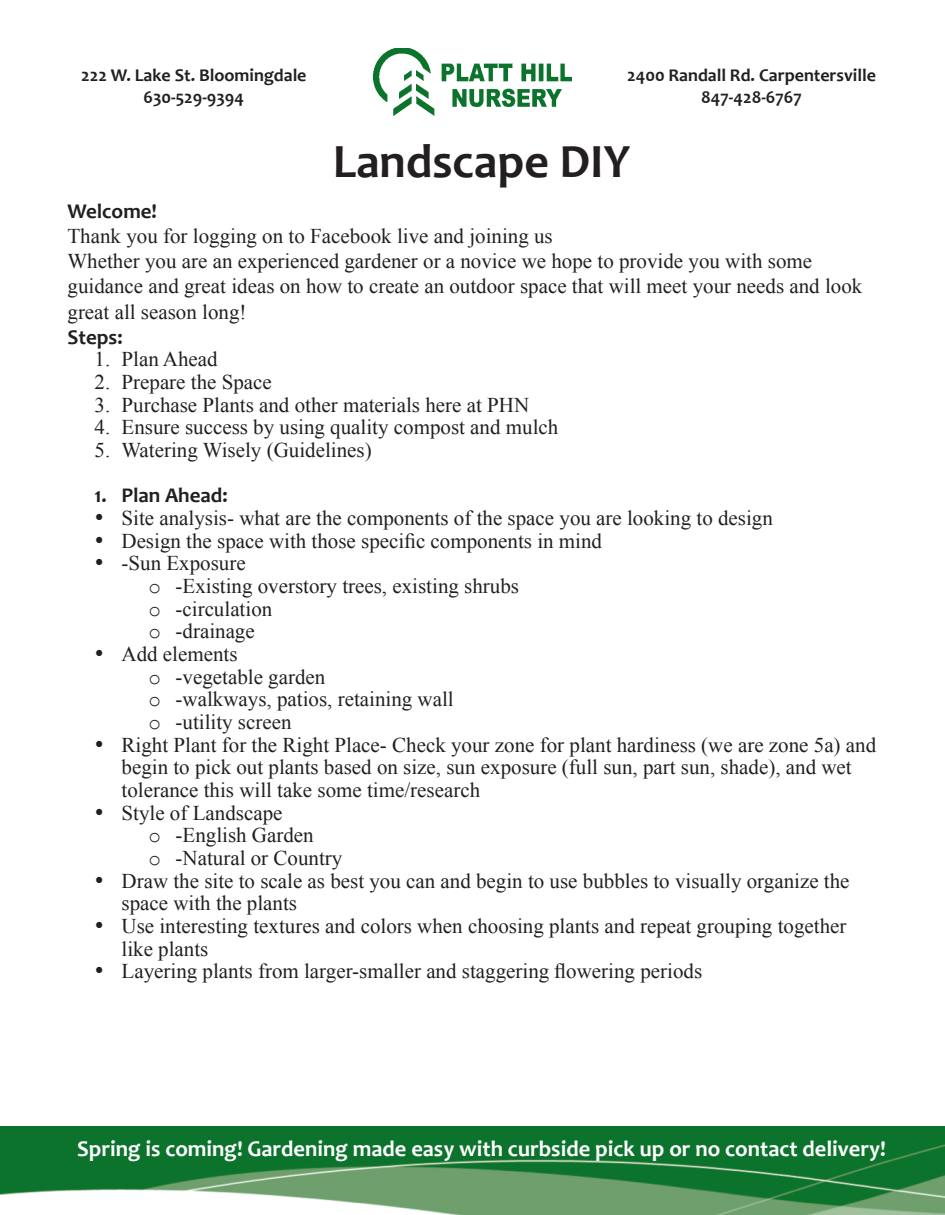
<style>
.page{position:relative;width:945px;height:1215px;background:#fff}
.page>*{position:absolute;margin:0;border:0;box-sizing:border-box;transform-origin:0 0}
.t1{font:700 48px "Candara";color:#231f20}
.t2{font:700 22.5px "Candara";color:#fff}
.t3{font:21px/22.6px "Times New Roman";color:#231f20}
.t4{font:700 21px "Candara";color:#231f20}
.t5{font:700 18px/21.6px "Candara";color:#231f20;text-align:center}
.s1{font-family:"Courier New"}
</style>
<div class="page">
<img style="left:373px;top:48px;width:199px;height:67px">
<img style="left:0;top:1126px;width:945px;height:1px">
<img style="left:0;top:1127px;width:945px;height:88px">
<p class="t5" style="left:81px;top:64px;width:227px">222 W. Lake St. Bloomingdale<br>630-529-9394</p>
<p class="t5" style="left:627px;top:64px;width:250px">2400 Randall Rd. Carpentersville<br>847-428-6767</p>
<h1 class="t1" style="left:333px;top:131px;width:299px">Landscape DIY</h1>
<p class="t4" style="left:68px;top:198px;width:91px">Welcome!</p>
<p class="t3" style="left:68px;top:223px;width:796px;line-height:25.2px">Thank you for logging on to Facebook live and joining us<br>Whether you are an experienced gardener or a novice we hope to provide you with some guidance and great ideas on how to create an outdoor space that will meet your needs and look great all season long!</p>
<p class="t4" style="left:68px;top:324px;width:57px">Steps:</p>
<p class="t3" style="left:95px;top:348px;width:125px">1. Plan Ahead</p>
<p class="t3" style="left:95px;top:370px;width:179px">2. Prepare the Space</p>
<p class="t3" style="left:95px;top:393px;width:436px">3. Purchase Plants and other materials here at PHN</p>
<p class="t3" style="left:95px;top:416px;width:465px">4. Ensure success by using quality compost and mulch</p>
<p class="t3" style="left:95px;top:438px;width:279px">5. Watering Wisely (Guidelines)</p>
<p class="t4" style="left:95px;top:482px;width:135px">1. Plan Ahead:</p>
<p class="t3" style="left:95px;top:506px;width:680px">• Site analysis- what are the components of the space you are looking to design</p>
<p class="t3" style="left:95px;top:529px;width:509px">• Design the space with those specific components in mind</p>
<p class="t3" style="left:149px;top:552px;width:372px;text-indent:-54px">• -Sun Exposure<br><span class="s1">o</span> -Existing overstory trees, existing shrubs <span class="s1">o</span> -circulation<br><span class="s1">o</span> -drainage</p>
<p class="t3" style="left:149px;top:642px;width:307px;text-indent:-54px">• Add elements<br><span class="s1">o</span> -vegetable garden<br><span class="s1">o</span> -walkways, patios, retaining wall <span class="s1">o</span> -utility screen</p>
<p class="t3" style="left:122px;top:733px;width:756px;text-indent:-27px">• Right Plant for the Right Place- Check your zone for plant hardiness (we are zone 5a) and begin to pick out plants based on size, sun exposure (full sun, part sun, shade), and wet tolerance this will take some time/research</p>
<p class="t3" style="left:149px;top:801px;width:195px;text-indent:-54px">• Style of Landscape<br><span class="s1">o</span> -English Garden<br><span class="s1">o</span> -Natural or Country</p>
<p class="t3" style="left:122px;top:869px;width:730px;text-indent:-27px">• Draw the site to scale as best you can and begin to use bubbles to visually organize the space with the plants</p>
<p class="t3" style="left:122px;top:914px;width:726px;text-indent:-27px">• Use interesting textures and colors when choosing plants and repeat grouping together like plants</p>
<p class="t3" style="left:95px;top:959px;width:609px">• Layering plants from larger-smaller and staggering flowering periods</p>
<p class="t2" style="left:77px;top:1135px;width:810px">Spring is coming! Gardening made easy with curbside pick up or no contact delivery!</p>
</div>
